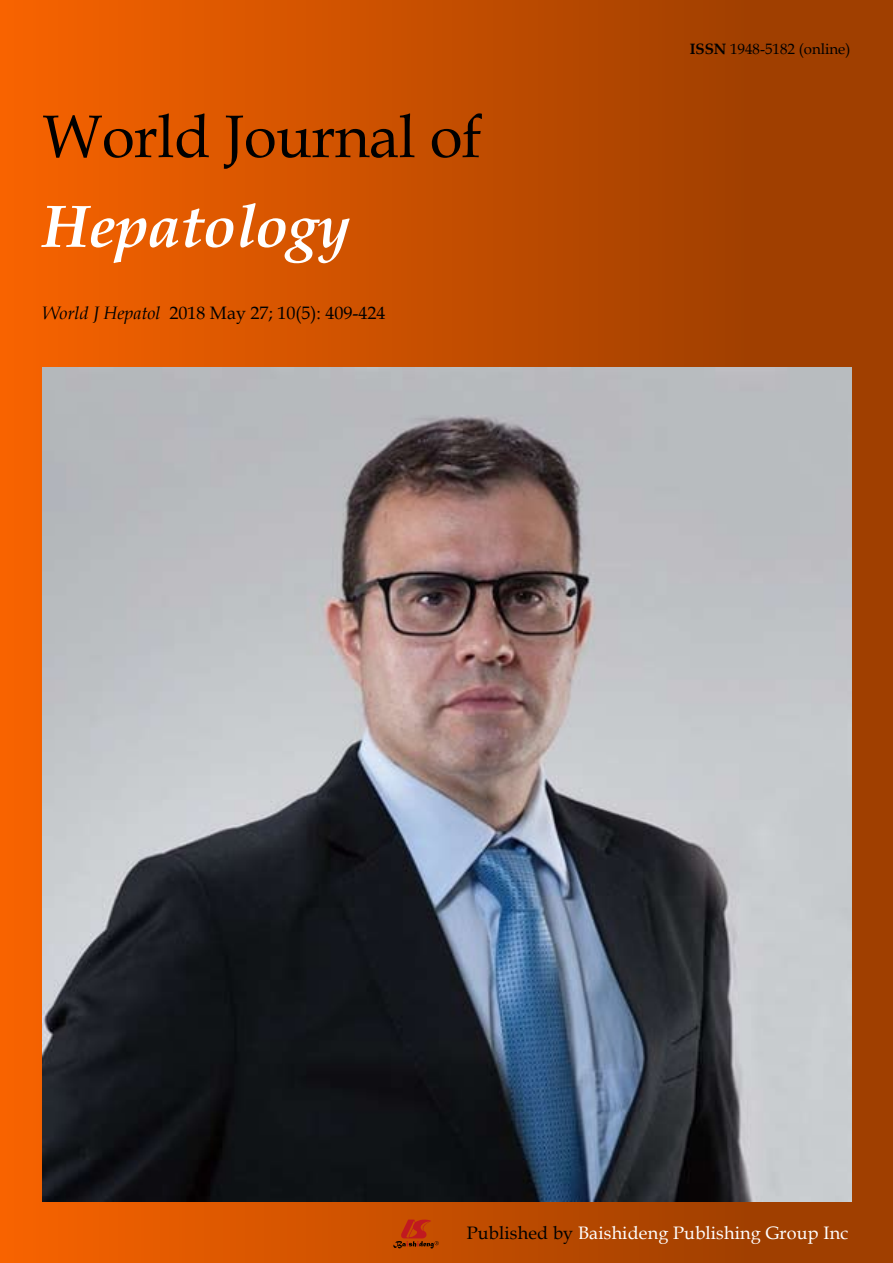
<style>
.page{position:relative;width:893px;height:1263px;background:#fff}
.page>*{position:absolute;margin:0;border:0;box-sizing:border-box;transform-origin:0 0}
.t1{font:60px/89.7px "Book Antiqua";letter-spacing:-.01em;color:#000}
.t2{font:18px "Book Antiqua";letter-spacing:.01em;color:#fff}
.t3{font:18px "Book Antiqua";color:#000}
.t4{font:15px "Book Antiqua";color:#000}
.s1{font-weight:700;font-style:italic;color:#fff}
.s2{font-style:italic}
.s3{font-weight:700}
.s4{color:#000}
</style>
<div class="page">
<div style="left:0;top:0;width:893px;height:1263px;background:linear-gradient(to right,#f66301,#953a00)"></div>
<svg style="left:393px;top:1219px;width:46px;height:29px"></svg>
<img style="left:43px;top:368px;width:808px;height:834px">
<p class="t1" style="left:43px;top:90px;width:441px">World Journal of<br><span class="s1">Hepatology</span></p>
<p class="t3" style="left:43px;top:300px;width:344px"><span class="s2">World J Hepatol</span> 2018 May 27; 10(5): 409-424</p>
<p class="t4" style="left:690px;top:38px;width:162px"><span class="s3">ISSN</span> 1948-5182 (online)</p>
<p class="t2" style="left:467px;top:1220px;width:383px"><span class="s4">Published by</span> Baishideng Publishing Group Inc</p>
</div>
